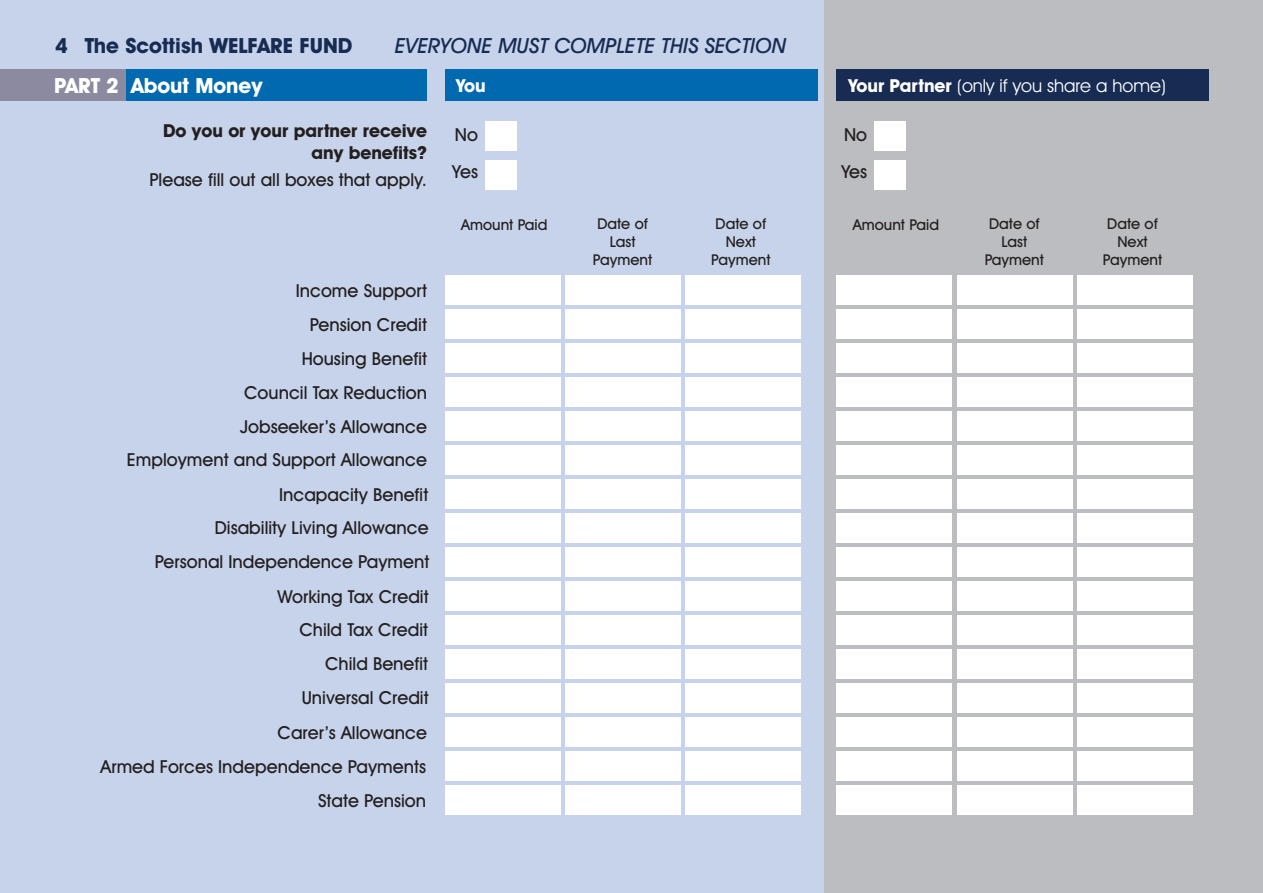
<style>
.page{position:relative;width:1263px;height:893px;background:#c7d3ea}
.page>*{position:absolute;margin:0;border:0;box-sizing:border-box;transform-origin:0 0}
.t1{font:italic 500 21px "Avant Garde IT Cby BT";color:#172b53}
.t2{font:700 21px "Avant Garde IT Cby BT";color:#172b53}
.t3{font:700 21px "Avant Garde IT Cby BT";color:#fff}
.t4{font:500 18px/33.9px "Avant Garde IT Cby BT";color:#231f20;text-align:right}
.t5{font:700 18px/22.5px "Avant Garde IT Cby BT";color:#231f20;text-align:right}
.t6{font:18px "Avant Garde IT Cby BT";color:#fff}
.t7{font:700 18px "Avant Garde IT Cby BT";color:#fff}
.t8{font:500 15px/18px "Avant Garde IT Cby BT";color:#231f20;text-align:center}
.s1{font-weight:700}
</style>
<div class="page">
<div style="left:825px;top:0;width:438px;height:893px;background:#bcbdc0"></div>
<div style="left:0;top:69px;width:427px;height:32px;background:#0169b0"></div>
<div style="left:0;top:69px;width:125px;height:32px;background:#8b8aa1"></div>
<div style="left:445px;top:69px;width:373px;height:32px;background:#0169b0"></div>
<div style="left:836px;top:69px;width:373px;height:32px;background:#172b53"></div>
<div style="left:485px;top:121px;width:31px;height:30px;background:#fff"></div>
<div style="left:874px;top:121px;width:31px;height:30px;background:#fff"></div>
<div style="left:485px;top:160px;width:31px;height:29px;background:#fff"></div>
<div style="left:874px;top:160px;width:31px;height:29px;background:#fff"></div>
<div style="left:445px;top:275px;width:115px;height:30px;background:#fff"></div>
<div style="left:565px;top:275px;width:115px;height:30px;background:#fff"></div>
<div style="left:686px;top:275px;width:115px;height:30px;background:#fff"></div>
<div style="left:837px;top:275px;width:115px;height:30px;background:#fff"></div>
<div style="left:957px;top:275px;width:115px;height:30px;background:#fff"></div>
<div style="left:1077px;top:275px;width:116px;height:30px;background:#fff"></div>
<div style="left:445px;top:309px;width:115px;height:30px;background:#fff"></div>
<div style="left:445px;top:343px;width:115px;height:30px;background:#fff"></div>
<div style="left:445px;top:377px;width:115px;height:30px;background:#fff"></div>
<div style="left:445px;top:411px;width:115px;height:30px;background:#fff"></div>
<div style="left:445px;top:445px;width:115px;height:30px;background:#fff"></div>
<div style="left:445px;top:479px;width:115px;height:30px;background:#fff"></div>
<div style="left:445px;top:513px;width:115px;height:30px;background:#fff"></div>
<div style="left:445px;top:547px;width:115px;height:30px;background:#fff"></div>
<div style="left:445px;top:581px;width:115px;height:30px;background:#fff"></div>
<div style="left:445px;top:615px;width:115px;height:30px;background:#fff"></div>
<div style="left:445px;top:649px;width:115px;height:30px;background:#fff"></div>
<div style="left:445px;top:683px;width:115px;height:30px;background:#fff"></div>
<div style="left:445px;top:717px;width:115px;height:30px;background:#fff"></div>
<div style="left:445px;top:751px;width:115px;height:30px;background:#fff"></div>
<div style="left:445px;top:785px;width:115px;height:30px;background:#fff"></div>
<div style="left:565px;top:309px;width:115px;height:30px;background:#fff"></div>
<div style="left:565px;top:343px;width:115px;height:30px;background:#fff"></div>
<div style="left:565px;top:377px;width:115px;height:30px;background:#fff"></div>
<div style="left:565px;top:411px;width:115px;height:30px;background:#fff"></div>
<div style="left:565px;top:445px;width:115px;height:30px;background:#fff"></div>
<div style="left:565px;top:479px;width:115px;height:30px;background:#fff"></div>
<div style="left:565px;top:513px;width:115px;height:30px;background:#fff"></div>
<div style="left:565px;top:547px;width:115px;height:30px;background:#fff"></div>
<div style="left:565px;top:581px;width:115px;height:30px;background:#fff"></div>
<div style="left:565px;top:615px;width:115px;height:30px;background:#fff"></div>
<div style="left:565px;top:649px;width:115px;height:30px;background:#fff"></div>
<div style="left:565px;top:683px;width:115px;height:30px;background:#fff"></div>
<div style="left:565px;top:717px;width:115px;height:30px;background:#fff"></div>
<div style="left:565px;top:751px;width:115px;height:30px;background:#fff"></div>
<div style="left:565px;top:785px;width:115px;height:30px;background:#fff"></div>
<div style="left:686px;top:309px;width:115px;height:30px;background:#fff"></div>
<div style="left:686px;top:343px;width:115px;height:30px;background:#fff"></div>
<div style="left:686px;top:377px;width:115px;height:30px;background:#fff"></div>
<div style="left:686px;top:411px;width:115px;height:30px;background:#fff"></div>
<div style="left:686px;top:445px;width:115px;height:30px;background:#fff"></div>
<div style="left:686px;top:479px;width:115px;height:30px;background:#fff"></div>
<div style="left:686px;top:513px;width:115px;height:30px;background:#fff"></div>
<div style="left:686px;top:547px;width:115px;height:30px;background:#fff"></div>
<div style="left:686px;top:581px;width:115px;height:30px;background:#fff"></div>
<div style="left:686px;top:615px;width:115px;height:30px;background:#fff"></div>
<div style="left:686px;top:649px;width:115px;height:30px;background:#fff"></div>
<div style="left:686px;top:683px;width:115px;height:30px;background:#fff"></div>
<div style="left:686px;top:717px;width:115px;height:30px;background:#fff"></div>
<div style="left:686px;top:751px;width:115px;height:30px;background:#fff"></div>
<div style="left:686px;top:785px;width:115px;height:30px;background:#fff"></div>
<div style="left:837px;top:309px;width:115px;height:30px;background:#fff"></div>
<div style="left:837px;top:343px;width:115px;height:30px;background:#fff"></div>
<div style="left:837px;top:377px;width:115px;height:30px;background:#fff"></div>
<div style="left:837px;top:411px;width:115px;height:30px;background:#fff"></div>
<div style="left:837px;top:445px;width:115px;height:30px;background:#fff"></div>
<div style="left:837px;top:479px;width:115px;height:30px;background:#fff"></div>
<div style="left:837px;top:513px;width:115px;height:30px;background:#fff"></div>
<div style="left:837px;top:547px;width:115px;height:30px;background:#fff"></div>
<div style="left:837px;top:581px;width:115px;height:30px;background:#fff"></div>
<div style="left:837px;top:615px;width:115px;height:30px;background:#fff"></div>
<div style="left:837px;top:649px;width:115px;height:30px;background:#fff"></div>
<div style="left:837px;top:683px;width:115px;height:30px;background:#fff"></div>
<div style="left:837px;top:717px;width:115px;height:30px;background:#fff"></div>
<div style="left:837px;top:751px;width:115px;height:30px;background:#fff"></div>
<div style="left:837px;top:785px;width:115px;height:30px;background:#fff"></div>
<div style="left:957px;top:309px;width:115px;height:30px;background:#fff"></div>
<div style="left:957px;top:343px;width:115px;height:30px;background:#fff"></div>
<div style="left:957px;top:377px;width:115px;height:30px;background:#fff"></div>
<div style="left:957px;top:411px;width:115px;height:30px;background:#fff"></div>
<div style="left:957px;top:445px;width:115px;height:30px;background:#fff"></div>
<div style="left:957px;top:479px;width:115px;height:30px;background:#fff"></div>
<div style="left:957px;top:513px;width:115px;height:30px;background:#fff"></div>
<div style="left:957px;top:547px;width:115px;height:30px;background:#fff"></div>
<div style="left:957px;top:581px;width:115px;height:30px;background:#fff"></div>
<div style="left:957px;top:615px;width:115px;height:30px;background:#fff"></div>
<div style="left:957px;top:649px;width:115px;height:30px;background:#fff"></div>
<div style="left:957px;top:683px;width:115px;height:30px;background:#fff"></div>
<div style="left:957px;top:717px;width:115px;height:30px;background:#fff"></div>
<div style="left:957px;top:751px;width:115px;height:30px;background:#fff"></div>
<div style="left:957px;top:785px;width:115px;height:30px;background:#fff"></div>
<div style="left:1077px;top:309px;width:116px;height:30px;background:#fff"></div>
<div style="left:1077px;top:343px;width:116px;height:30px;background:#fff"></div>
<div style="left:1077px;top:377px;width:116px;height:30px;background:#fff"></div>
<div style="left:1077px;top:411px;width:116px;height:30px;background:#fff"></div>
<div style="left:1077px;top:445px;width:116px;height:30px;background:#fff"></div>
<div style="left:1077px;top:479px;width:116px;height:30px;background:#fff"></div>
<div style="left:1077px;top:513px;width:116px;height:30px;background:#fff"></div>
<div style="left:1077px;top:547px;width:116px;height:30px;background:#fff"></div>
<div style="left:1077px;top:581px;width:116px;height:30px;background:#fff"></div>
<div style="left:1077px;top:615px;width:116px;height:30px;background:#fff"></div>
<div style="left:1077px;top:649px;width:116px;height:30px;background:#fff"></div>
<div style="left:1077px;top:683px;width:116px;height:30px;background:#fff"></div>
<div style="left:1077px;top:717px;width:116px;height:30px;background:#fff"></div>
<div style="left:1077px;top:751px;width:116px;height:30px;background:#fff"></div>
<div style="left:1077px;top:785px;width:116px;height:30px;background:#fff"></div>
<p class="t2" style="left:55px;top:33px;width:299px">4 The Scottish WELFARE FUND</p>
<p class="t1" style="left:395px;top:33px;width:393px">EVERYONE MUST COMPLETE THIS SECTION</p>
<p class="t3" style="left:54px;top:72px;width:210px">PART 2 About Money</p>
<p class="t7" style="left:456px;top:75px;width:31px">You</p>
<p class="t6" style="left:848px;top:75px;width:319px"><span class="s1">Your Partner</span> (only if you share a home)</p>
<p class="t5" style="left:163px;top:119px;width:265px">Do you or your partner receive any benefits?</p>
<p class="t4" style="left:149px;top:162px;width:279px">Please fill out all boxes that apply.</p>
<p class="t4" style="left:455px;top:117px;width:25px">No</p>
<p class="t4" style="left:844px;top:117px;width:25px">No</p>
<p class="t4" style="left:452px;top:154px;width:27px">Yes</p>
<p class="t4" style="left:841px;top:154px;width:27px">Yes</p>
<p class="t4" style="left:127px;top:273px;width:302px">Income Support<br>Pension Credit<br>Housing Benefit<br>Council Tax Reduction<br>Jobseeker’s Allowance<br>Employment and Support Allowance</p>
<p class="t4" style="left:155px;top:477px;width:276px">Incapacity Benefit<br>Disability Living Allowance<br>Personal Independence Payment<br>Working Tax Credit</p>
<p class="t4" style="left:101px;top:613px;width:330px">Child Tax Credit<br>Child Benefit<br>Universal Credit<br>Carer’s Allowance<br>Armed Forces Independence Payments<br>State Pension</p>
<p class="t8" style="left:461px;top:216px;width:88px">Amount Paid</p>
<p class="t8" style="left:593px;top:215px;width:61px">Date of<br>Last<br>Payment</p>
<p class="t8" style="left:711px;top:215px;width:61px">Date of<br>Next<br>Payment</p>
<p class="t8" style="left:853px;top:216px;width:88px">Amount Paid</p>
<p class="t8" style="left:985px;top:215px;width:61px">Date of<br>Last<br>Payment</p>
<p class="t8" style="left:1103px;top:215px;width:61px">Date of<br>Next<br>Payment</p>
</div>
